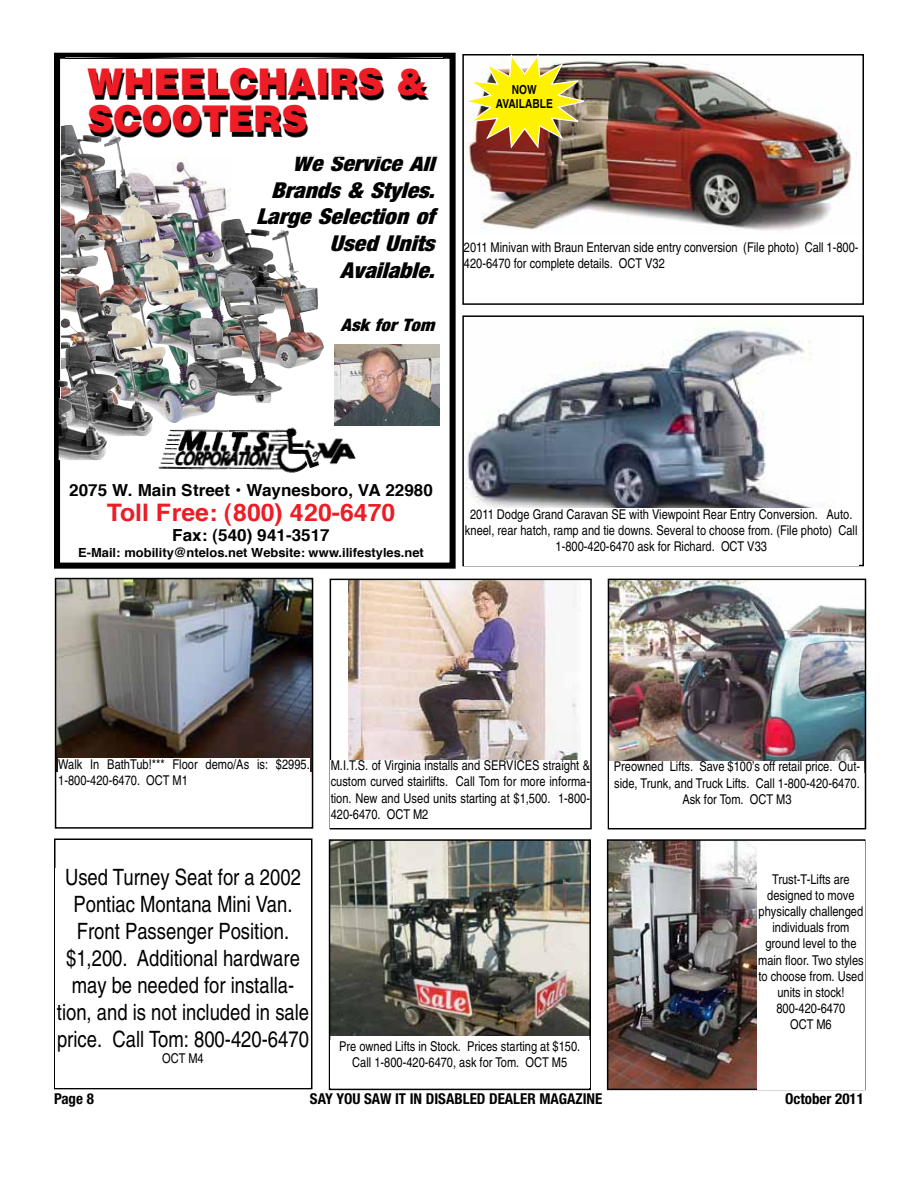
<style>
.page{position:relative;width:918px;height:1188px;background:#fff}
.page>*{position:absolute;margin:0;border:0;box-sizing:border-box;transform-origin:0 0}
.t1{font:900 36.9px/36.9px "Helvetica";color:#ed1c25}
.t2{font:700 24.15px "Helvetica";color:#ed1c25}
.t3{font:condensed 22.5px/27px "Helvetica";color:#000;text-align:center}
.t4{font:21.75px/26.7px "Harvest Ital";color:#000;text-align:right;scale:1.08 1}
.t5{font:17.1px "Harvest Ital";color:#000;scale:1.08 1}
.t6{font:700 16.65px "Helvetica";color:#000}
.t7{font:700 condensed 15px "Helvetica Neue";color:#000}
.t8{font:condensed 13.5px/16.2px "Helvetica";color:#000;text-align:center}
.t9{font:700 12.6px "Helvetica";color:#000}
.t10{font:700 condensed 12.45px/13.6px "Helvetica";color:#000;text-align:center}
</style>
<div class="page">
<img style="left:58px;top:581px;width:252px;height:177px">
<div style="left:55px;top:578px;width:258px;height:251px;border:2px solid #000"></div>
<div style="left:58px;top:759px;width:252px;height:68px;background:#fff"></div>
<img style="left:348px;top:582px;width:231px;height:178px">
<div style="left:330px;top:579px;width:262px;height:250px;border:2px solid #000"></div>
<div style="left:331px;top:760px;width:259px;height:67px;background:#fff"></div>
<img style="left:611px;top:582px;width:252px;height:179px">
<div style="left:608px;top:579px;width:258px;height:250px;border:2px solid #000"></div>
<div style="left:610px;top:761px;width:254px;height:66px;background:#fff"></div>
<div style="left:54px;top:838px;width:258px;height:251px;border:2px solid #000"></div>
<div style="left:56px;top:868px;width:254px;height:220px;background:#fff"></div>
<img style="left:332px;top:842px;width:256px;height:194px">
<div style="left:329px;top:839px;width:262px;height:251px;border:2px solid #000"></div>
<div style="left:330px;top:1041px;width:259px;height:47px;background:#fff"></div>
<img style="left:610px;top:842px;width:147px;height:245px">
<div style="left:607px;top:839px;width:258px;height:251px;border:2px solid #000"></div>
<div style="left:757px;top:841px;width:108px;height:248px;background:#fff"></div>
<img style="left:465px;top:60px;width:387px;height:171px">
<div style="left:462px;top:54px;width:402px;height:251px;border:2px solid #000"></div>
<div style="left:464px;top:242px;width:395px;height:61px;background:#fff"></div>
<img style="left:465px;top:324px;width:370px;height:184px">
<div style="left:462px;top:315px;width:402px;height:251px;border:2px solid #000"></div>
<div style="left:54px;top:53px;width:402px;height:516px;border:6px solid #000"></div>
<img style="left:158px;top:427px;width:198px;height:46px">
<img style="left:140px;top:157px;width:88px;height:50px">
<img style="left:61px;top:125px;width:79px;height:71px">
<img style="left:122px;top:196px;width:105px;height:51px">
<img style="left:61px;top:145px;width:61px;height:71px">
<img style="left:61px;top:216px;width:86px;height:95px">
<img style="left:211px;top:219px;width:82px;height:45px">
<img style="left:66px;top:287px;width:74px;height:31px">
<img style="left:108px;top:304px;width:107px;height:119px">
<img style="left:61px;top:318px;width:57px;height:27px">
<img style="left:61px;top:345px;width:92px;height:91px">
<img style="left:140px;top:247px;width:111px;height:120px">
<img style="left:59px;top:376px;width:48px;height:84px">
<img style="left:220px;top:264px;width:104px;height:105px">
<img style="left:186px;top:315px;width:96px;height:88px">
<img style="left:65px;top:59px;width:378px;height:98px">
<svg style="left:65px;top:57px;width:378px;height:2px"></svg>
<img style="left:65px;top:125px;width:56px;height:32px">
<img style="left:65px;top:145px;width:14px;height:12px">
<img style="left:297px;top:155px;width:141px;height:2px">
<img style="left:335px;top:344px;width:105px;height:81px">
<div style="left:464px;top:508px;width:395px;height:58px;background:#fff"></div>
<svg style="left:462px;top:54px;width:127px;height:96px"></svg>
<h1 class="t1" style="left:87px;top:63px;width:343px">WHEELCHAIRS &amp;<br>SCOOTERS</h1>
<h3 class="t4" style="left:256px;top:150px;width:166px">We Service All<br>Brands &amp; Styles.<br>Large Selection of<br>Used Units<br>Available.</h3>
<p class="t5" style="left:341px;top:317px;width:88px">Ask for Tom</p>
<p class="t10" style="left:496px;top:83px;width:58px">NOW<br>AVAILABLE</p>
<p class="t8" style="left:464px;top:239px;width:396px;text-align:left">2011 Minivan with Braun Entervan side entry conversion (File photo) Call 1-800-<br>420-6470 for complete details. OCT V32</p>
<p class="t6" style="left:69px;top:479px;width:365px">2075 W. Main Street • Waynesboro, VA 22980</p>
<h2 class="t2" style="left:107px;top:496px;width:290px">Toll Free: (800) 420-6470</h2>
<p class="t6" style="left:172px;top:524px;width:159px">Fax: (540) 941-3517</p>
<p class="t9" style="left:78px;top:544px;width:347px">E-Mail: mobility@ntelos.net Website: www.ilifestyles.net</p>
<p class="t8" style="left:465px;top:506px;width:394px">2011 Dodge Grand Caravan SE with Viewpoint Rear Entry Conversion. Auto. kneel, rear hatch, ramp and tie downs. Several to choose from. (File photo) Call<br>1-800-420-6470 ask for Richard. OCT V33</p>
<p class="t8" style="left:58px;top:756px;width:253px;text-align:left">Walk In BathTub!*** Floor demo/As is: $2995.<br>1-800-420-6470. OCT M1</p>
<p class="t8" style="left:331px;top:757px;width:261px;text-align:justify">M.I.T.S. of Virginia installs and SERVICES straight &amp; custom curved stairlifts. Call Tom for more informa&shy;tion. New and Used units starting at $1,500. 1-800- 420-6470. OCT M2</p>
<p class="t8" style="left:614px;top:759px;width:248px">Preowned Lifts. Save $100’s off retail price. Out&shy;side, Trunk, and Truck Lifts. Call 1-800-420-6470.<br>Ask for Tom. OCT M3</p>
<h3 class="t3" style="left:57px;top:864px;width:254px">Used Turney Seat for a 2002<br>Pontiac Montana Mini Van.<br>Front Passenger Position. $1,200. Additional hardware may be needed for installa&shy;tion, and is not included in sale price. Call Tom: 800-420-6470</h3>
<p class="t8" style="left:162px;top:1050px;width:43px">OCT M4</p>
<p class="t8" style="left:339px;top:1038px;width:243px">Pre owned Lifts in Stock. Prices starting at $150.<br>Call 1-800-420-6470, ask for Tom. OCT M5</p>
<p class="t8" style="left:758px;top:871px;width:107px">Trust-T-Lifts are designed to move physically challenged individuals from ground level to the main floor. Two styles to choose from. Used units in stock!<br>800-420-6470<br>OCT M6</p>
<p class="t7" style="left:54px;top:1090px;width:41px">Page 8</p>
<p class="t7" style="left:310px;top:1090px;width:294px">SAY YOU SAW IT IN DISABLED DEALER MAGAZINE</p>
<p class="t7" style="left:785px;top:1090px;width:80px">October 2011</p>
</div>
